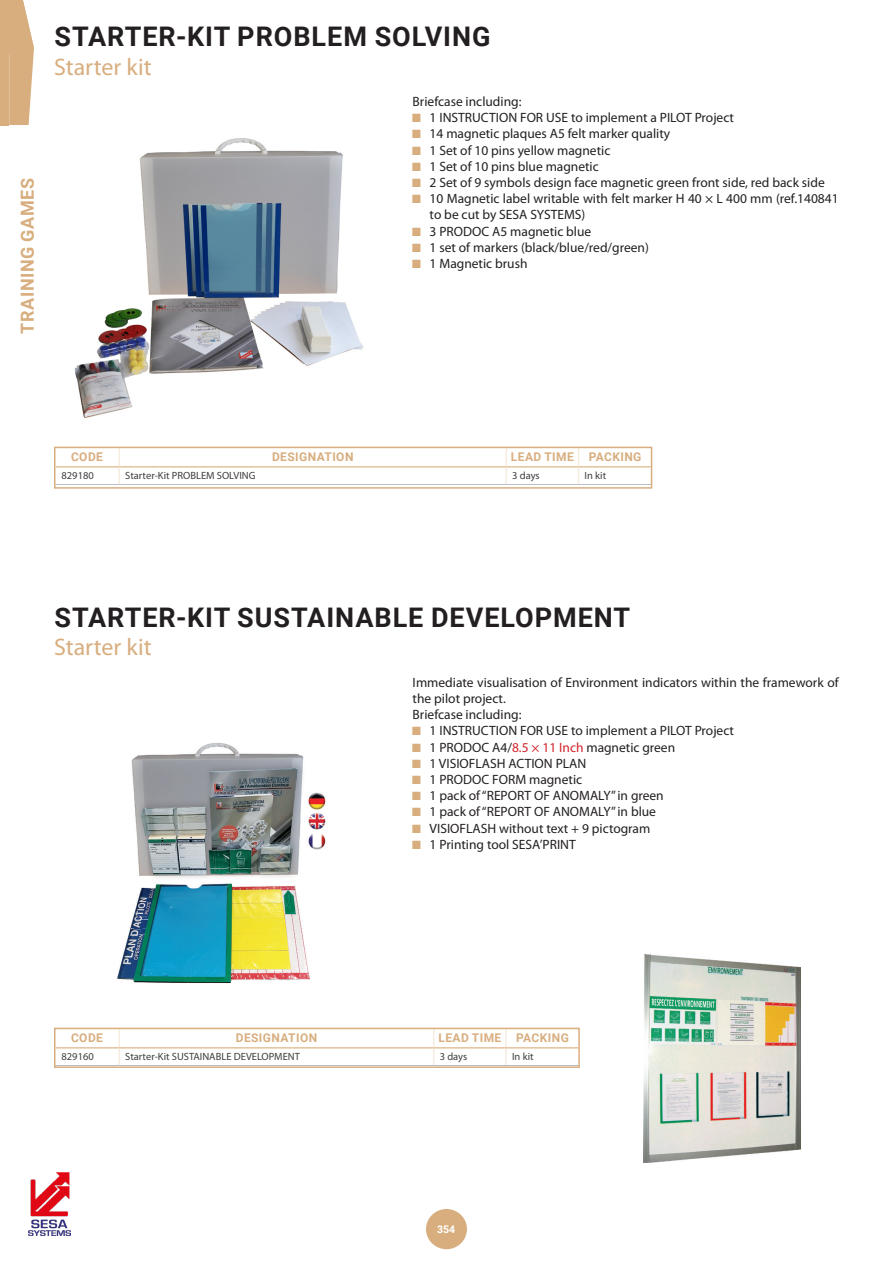
<style>
.page{position:relative;width:893px;height:1263px;background:#fff}
.page>*{position:absolute;margin:0;border:0;box-sizing:border-box;transform-origin:0 0}
.t1{font:700 27px "Roboto";letter-spacing:.035em;color:#231f20}
.t2{font:24px "Myriad Pro";color:#d8ae7f}
.t3{font:700 18px "Roboto";letter-spacing:.035em;color:#d8ae7f}
.t4{font:13.5px/16.2px "Myriad Pro";color:#231f20}
.t5{font:700 12px "Roboto";letter-spacing:.035em;color:#d8ae7f}
.t6{font:10.5px "Myriad Pro";color:#3e3e3f}
.t7{font:700 10.5px "Roboto";color:#fff}
.s1{font-family:"Courier New";color:#d8ae7f}
.s2{color:#d1232a}
</style>
<div class="page">
<div style="left:426px;top:1209px;width:41px;height:40px;background:#d8ae7f;border-radius:50%"></div>
<img style="left:28px;top:1172px;width:43px;height:63px">
<svg style="left:0;top:0;width:34px;height:125px;background:#dcb78d"></svg>
<img style="left:74px;top:138px;width:290px;height:280px">
<svg style="left:54px;top:446px;width:599px;height:43px"></svg>
<img style="left:117px;top:743px;width:209px;height:240px">
<img style="left:644px;top:954px;width:157px;height:208px">
<svg style="left:54px;top:1027px;width:526px;height:41px"></svg>
<h3 class="t3" style="left:15px;top:334px;width:158px;rotate:-90deg">TRAINING GAMES</h3>
<h1 class="t1" style="left:54px;top:17px;width:437px">STARTER-KIT PROBLEM SOLVING</h1>
<h2 class="t2" style="left:54px;top:52px;width:99px">Starter kit</h2>
<p class="t4" style="left:413px;top:93px;width:110px">Briefcase including:</p>
<p class="t4" style="left:413px;top:109px;width:323px"><span class="s1">■</span> 1 INSTRUCTION FOR USE to implement a PILOT Project</p>
<p class="t4" style="left:413px;top:126px;width:259px"><span class="s1">■</span> 14 magnetic plaques A5 felt marker quality</p>
<p class="t4" style="left:413px;top:142px;width:199px"><span class="s1">■</span> 1 Set of 10 pins yellow magnetic</p>
<p class="t4" style="left:413px;top:158px;width:188px"><span class="s1">■</span> 1 Set of 10 pins blue magnetic</p>
<p class="t4" style="left:413px;top:174px;width:414px"><span class="s1">■</span> 2 Set of 9 symbols design face magnetic green front side, red back side</p>
<p class="t4" style="left:430px;top:190px;width:411px;text-indent:-17px"><span class="s1">■</span> 10 Magnetic label writable with felt marker H 40 × L 400 mm (ref.140841 to be cut by SESA SYSTEMS)</p>
<p class="t4" style="left:413px;top:223px;width:180px"><span class="s1">■</span> 3 PRODOC A5 magnetic blue</p>
<p class="t4" style="left:413px;top:239px;width:238px"><span class="s1">■</span> 1 set of markers (black/blue/red/green)</p>
<p class="t4" style="left:413px;top:255px;width:116px"><span class="s1">■</span> 1 Magnetic brush</p>
<p class="t5" style="left:71px;top:449px;width:33px">CODE</p>
<p class="t5" style="left:272px;top:449px;width:83px">DESIGNATION</p>
<p class="t5" style="left:511px;top:449px;width:132px">LEAD TIME PACKING</p>
<p class="t6" style="left:62px;top:468px;width:34px">829180</p>
<p class="t6" style="left:125px;top:468px;width:132px">Starter-Kit PROBLEM SOLVING</p>
<p class="t6" style="left:512px;top:468px;width:29px">3 days</p>
<p class="t6" style="left:584px;top:468px;width:23px">In kit</p>
<h1 class="t1" style="left:54px;top:598px;width:577px">STARTER-KIT SUSTAINABLE DEVELOPMENT</h1>
<h2 class="t2" style="left:54px;top:632px;width:99px">Starter kit</h2>
<p class="t4" style="left:413px;top:674px;width:428px">Immediate visualisation of Environment indicators within the framework of the pilot project.<br>Briefcase including:</p>
<p class="t4" style="left:413px;top:722px;width:323px"><span class="s1">■</span> 1 INSTRUCTION FOR USE to implement a PILOT Project</p>
<p class="t4" style="left:413px;top:739px;width:264px"><span class="s1">■</span> 1 PRODOC A4/<span class="s2">8.5 × 11 Inch</span> magnetic green</p>
<p class="t4" style="left:413px;top:755px;width:175px"><span class="s1">■</span> 1 VISIOFLASH ACTION PLAN</p>
<p class="t4" style="left:413px;top:771px;width:171px"><span class="s1">■</span> 1 PRODOC FORM magnetic</p>
<p class="t4" style="left:413px;top:787px;width:253px"><span class="s1">■</span> 1 pack of “REPORT OF ANOMALY” in green</p>
<p class="t4" style="left:413px;top:803px;width:245px"><span class="s1">■</span> 1 pack of “REPORT OF ANOMALY” in blue</p>
<p class="t4" style="left:413px;top:820px;width:239px"><span class="s1">■</span> VISIOFLASH without text + 9 pictogram</p>
<p class="t4" style="left:413px;top:836px;width:165px"><span class="s1">■</span> 1 Printing tool SESA’PRINT</p>
<p class="t5" style="left:71px;top:1030px;width:33px">CODE</p>
<p class="t5" style="left:236px;top:1030px;width:83px">DESIGNATION</p>
<p class="t5" style="left:438px;top:1030px;width:132px">LEAD TIME PACKING</p>
<p class="t6" style="left:62px;top:1049px;width:34px">829160</p>
<p class="t6" style="left:125px;top:1049px;width:176px">Starter-Kit SUSTAINABLE DEVELOPMENT</p>
<p class="t6" style="left:440px;top:1049px;width:29px">3 days</p>
<p class="t6" style="left:512px;top:1049px;width:23px">In kit</p>
<p class="t7" style="left:437px;top:1222px;width:20px">354</p>
</div>
